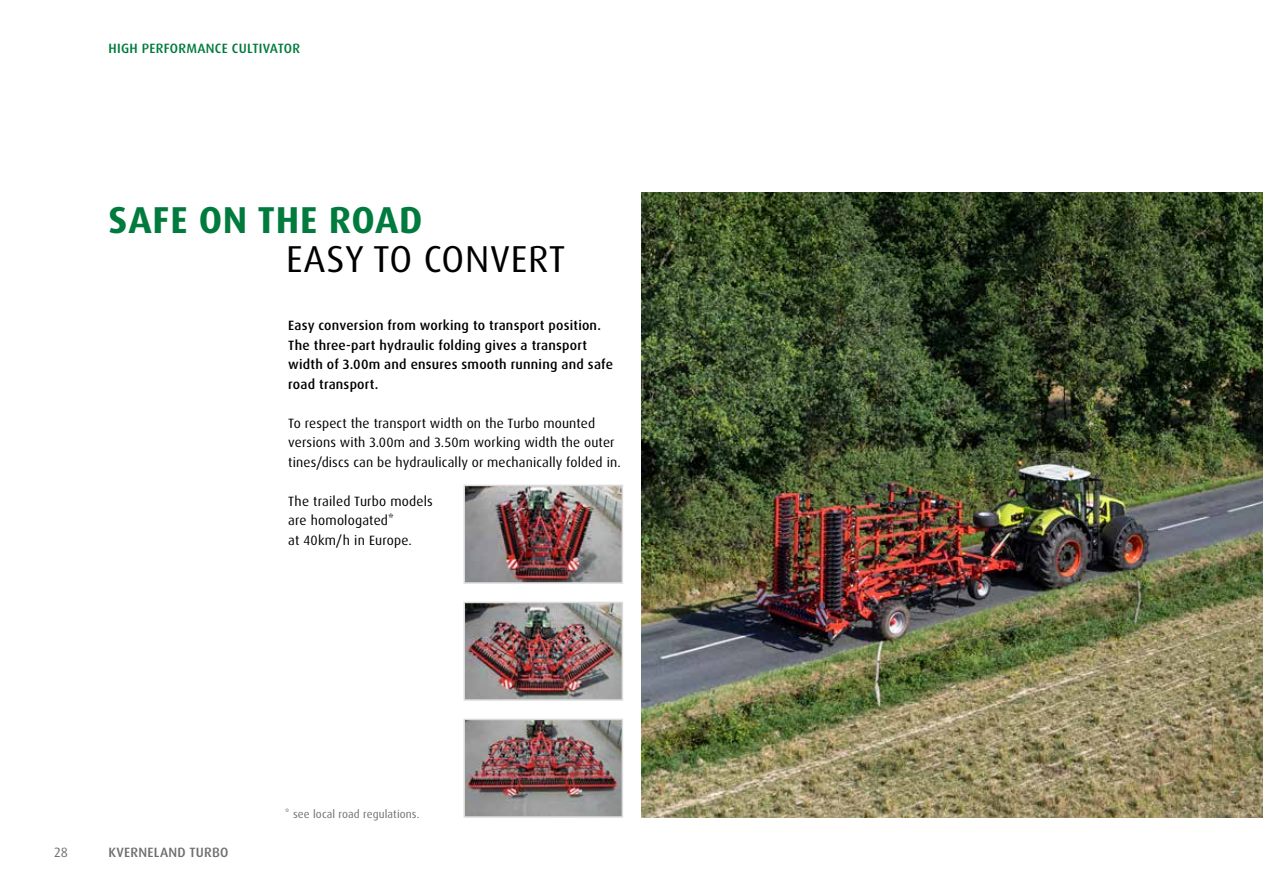
<style>
.page{position:relative;width:1263px;height:893px;background:#fff}
.page>*{position:absolute;margin:0;border:0;box-sizing:border-box;transform-origin:0 0}
.t1{font:700 37.5px "Dax Pro";letter-spacing:.02em;color:#007b3d}
.t2{font:37.5px "Dax Pro";letter-spacing:.02em;color:#000}
.t3{font:13.5px/19.5px "Dax Pro";letter-spacing:.01em;color:#000}
.t4{font:500 13.5px/19.5px "Dax Pro";letter-spacing:.015em;color:#000}
.t5{font:500 13.5px "Dax Pro";letter-spacing:.02em;color:#007b3d}
.t6{font:500 13.5px "Dax Pro";letter-spacing:.02em;color:#706f6f}
.t7{font:13.5px "Dax Pro";color:#706f6f}
.t8{font:11.25px "Dax Pro";letter-spacing:.01em;color:#706f6f}
</style>
<div class="page">
<img style="left:641px;top:192px;width:622px;height:626px">
<img style="left:466px;top:488px;width:154px;height:93px">
<div style="left:463px;top:485px;width:160px;height:99px;border:2px solid #dadada"></div>
<img style="left:466px;top:605px;width:154px;height:93px">
<div style="left:463px;top:602px;width:160px;height:99px;border:2px solid #dadada"></div>
<img style="left:466px;top:722px;width:154px;height:93px">
<div style="left:463px;top:719px;width:160px;height:99px;border:2px solid #dadada"></div>
<p class="t5" style="left:108px;top:40px;width:193px">HIGH PERFORMANCE CULTIVATOR</p>
<h1 class="t1" style="left:109px;top:195px;width:315px">SAFE ON THE ROAD</h1>
<h1 class="t2" style="left:286px;top:234px;width:281px">EASY TO CONVERT</h1>
<p class="t4" style="left:288px;top:316px;width:326px">Easy conversion from working to transport position.<br>The three-part hydraulic folding gives a transport width of 3.00m and ensures smooth running and safe road transport.</p>
<p class="t3" style="left:288px;top:413px;width:334px">To respect the transport width on the Turbo mounted versions with 3.00m and 3.50m working width the outer tines/discs can be hydraulically or mechanically folded in.</p>
<p class="t3" style="left:288px;top:491px;width:146px">The trailed Turbo models are homologated*<br>at 40km/h in Europe.</p>
<p class="t7" style="left:54px;top:843px;width:15px">28</p>
<p class="t6" style="left:108px;top:843px;width:122px">KVERNELAND TURBO</p>
<p class="t8" style="left:285px;top:807px;width:136px">* see local road regulations.</p>
</div>
